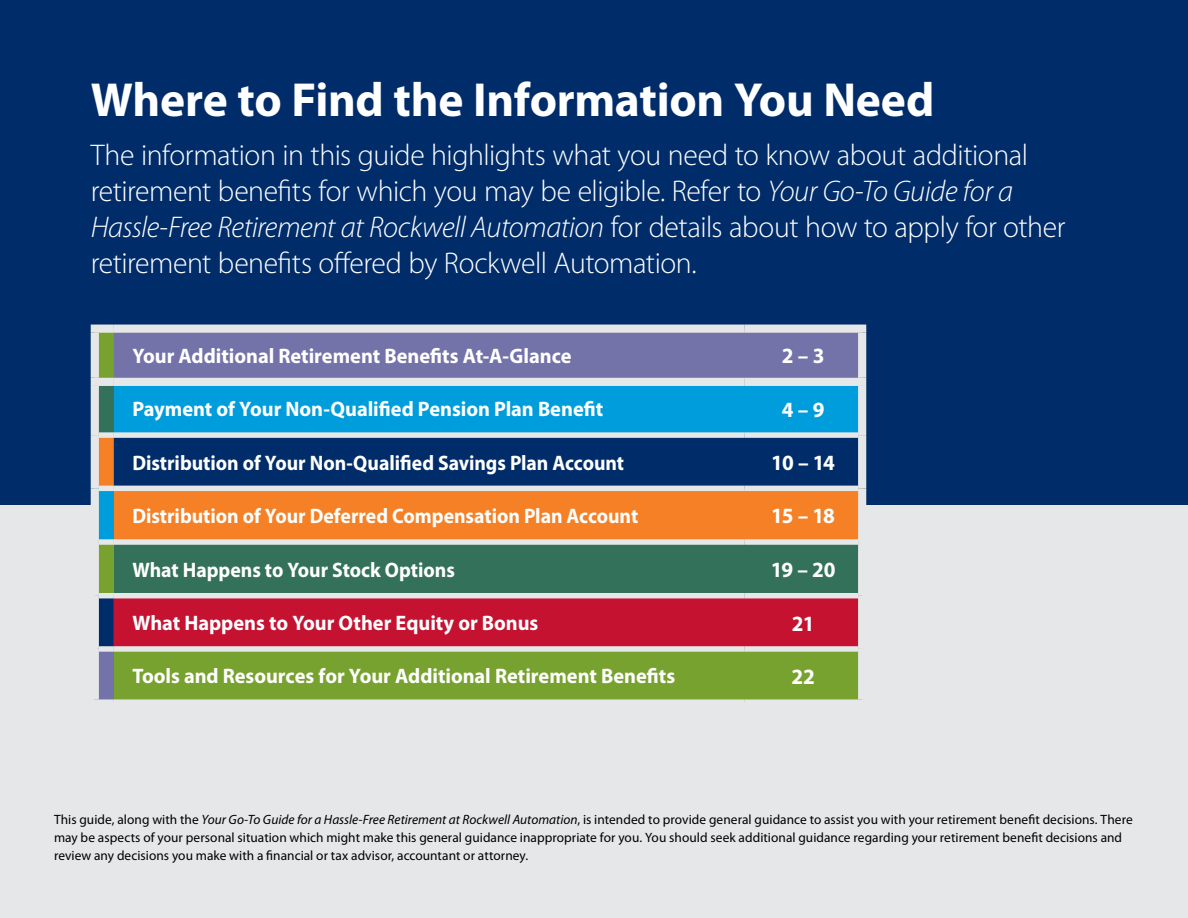
<style>
.page{position:relative;width:1188px;height:918px;background:#fff}
.page>*{position:absolute;margin:0;border:0;box-sizing:border-box;transform-origin:0 0}
.t1{font:700 48px "Myriad Pro";letter-spacing:-.005em;color:#fff}
.t2{font:300 30px/36px "Myriad Pro";letter-spacing:-.015em;color:#fff}
.t3{font:700 21.9px "Myriad Pro";letter-spacing:-.05em;color:#fff}
.t4{font:700 21px "Myriad Pro";color:#fff}
.t5{font:700 21px "Myriad Pro";color:#fff;scale:.94 1}
.t6{font:13.5px/18px "Myriad Pro";letter-spacing:.005em;color:#000}
.s1{font-style:italic}
</style>
<div class="page">
<div style="left:0;top:0;width:1188px;height:561px;background:#002d6a"></div>
<div style="left:0;top:505px;width:1188px;height:413px;background:#e6e7e8"></div>
<div style="left:95px;top:329px;width:19px;height:53px;background:#78a22f"></div>
<div style="left:95px;top:382px;width:19px;height:53px;background:#34715b"></div>
<svg style="left:114px;top:333px;width:744px;height:99px;background:#3988c2"></svg>
<svg style="left:99px;top:438px;width:759px;height:101px"></svg>
<div style="left:95px;top:488px;width:19px;height:54px;background:#009ddc"></div>
<div style="left:99px;top:545px;width:759px;height:154px;background:#78a22f"></div>
<svg style="left:114px;top:545px;width:744px;height:101px;background:#7c4246"></svg>
<div style="left:95px;top:649px;width:19px;height:53px;background:#7473a9"></div>
<div style="left:114px;top:432px;width:630px;height:6px;background:#e6e7e8"></div>
<div style="left:744px;top:432px;width:114px;height:6px;background:#e6e7e8"></div>
<div style="left:99px;top:486px;width:15px;height:5px;background:#e6e7e8"></div>
<div style="left:114px;top:486px;width:630px;height:5px;background:#e6e7e8"></div>
<div style="left:744px;top:486px;width:114px;height:5px;background:#e6e7e8"></div>
<div style="left:99px;top:539px;width:15px;height:6px;background:#e6e7e8"></div>
<div style="left:99px;top:593px;width:15px;height:5px;background:#e6e7e8"></div>
<div style="left:114px;top:593px;width:630px;height:5px;background:#e6e7e8"></div>
<div style="left:744px;top:593px;width:114px;height:5px;background:#e6e7e8"></div>
<div style="left:99px;top:646px;width:15px;height:6px;background:#e6e7e8"></div>
<div style="left:114px;top:646px;width:630px;height:6px;background:#e6e7e8"></div>
<div style="left:744px;top:646px;width:114px;height:6px;background:#e6e7e8"></div>
<div style="left:91px;top:699px;width:23px;height:6px;background:#e6e7e8"></div>
<div style="left:114px;top:325px;width:630px;height:8px;background:#e6e7e8"></div>
<div style="left:744px;top:325px;width:122px;height:8px;background:#e6e7e8"></div>
<div style="left:858px;top:333px;width:8px;height:45px;background:#e6e7e8"></div>
<div style="left:114px;top:378px;width:630px;height:8px;background:#e6e7e8"></div>
<div style="left:744px;top:378px;width:122px;height:8px;background:#e6e7e8"></div>
<div style="left:858px;top:386px;width:8px;height:49px;background:#e6e7e8"></div>
<div style="left:91px;top:435px;width:8px;height:53px;background:#e6e7e8"></div>
<div style="left:858px;top:435px;width:8px;height:53px;background:#e6e7e8"></div>
<div style="left:91px;top:488px;width:8px;height:54px;background:#e6e7e8"></div>
<div style="left:858px;top:488px;width:8px;height:54px;background:#e6e7e8"></div>
<div style="left:91px;top:649px;width:8px;height:50px;background:#e6e7e8"></div>
<div style="left:91px;top:325px;width:23px;height:8px;background:#e6e7e8"></div>
<div style="left:91px;top:333px;width:8px;height:45px;background:#e6e7e8"></div>
<div style="left:91px;top:378px;width:23px;height:8px;background:#e6e7e8"></div>
<div style="left:91px;top:386px;width:8px;height:49px;background:#e6e7e8"></div>
<div style="left:99px;top:432px;width:15px;height:6px;background:#e6e7e8"></div>
<h1 class="t1" style="left:91px;top:73px;width:845px">Where to Find the Information You Need</h1>
<p class="t2" style="left:91px;top:138px;width:976px">The information in this guide highlights what you need to know about additional retirement benefits for which you may be eligible. Refer to <span class="s1">Your Go-To Guide for a Hassle-Free Retirement at Rockwell Automation</span> for details about how to apply for other retirement benefits offered by Rockwell Automation.</p>
<h3 class="t4" style="left:132px;top:344px;width:441px">Your Additional Retirement Benefits At-A-Glance</h3>
<h3 class="t3" style="left:782px;top:344px;width:44px">2 – 3</h3>
<h3 class="t4" style="left:132px;top:398px;width:472px">Payment of Your Non-Qualified Pension Plan Benefit</h3>
<h3 class="t3" style="left:782px;top:397px;width:44px">4 – 9</h3>
<h3 class="t5" style="left:132px;top:451px;width:525px">Distribution of Your Non-Qualified Savings Plan Account</h3>
<h3 class="t3" style="left:771px;top:450px;width:65px">10 – 14</h3>
<h3 class="t5" style="left:132px;top:504px;width:540px">Distribution of Your Deferred Compensation Plan Account</h3>
<h3 class="t3" style="left:771px;top:504px;width:65px">15 – 18</h3>
<h3 class="t5" style="left:132px;top:558px;width:345px">What Happens to Your Stock Options</h3>
<h3 class="t3" style="left:771px;top:557px;width:66px">19 – 20</h3>
<h3 class="t4" style="left:132px;top:611px;width:408px">What Happens to Your Other Equity or Bonus</h3>
<h3 class="t3" style="left:792px;top:611px;width:24px">21</h3>
<h3 class="t4" style="left:132px;top:665px;width:544px">Tools and Resources for Your Additional Retirement Benefits</h3>
<h3 class="t3" style="left:792px;top:664px;width:25px">22</h3>
<p class="t6" style="left:54px;top:811px;width:1080px">This guide, along with the <span class="s1">Your Go-To Guide for a Hassle-Free Retirement at Rockwell Automation</span>, is intended to provide general guidance to assist you with your retirement benefit decisions. There may be aspects of your personal situation which might make this general guidance inappropriate for you. You should seek additional guidance regarding your retirement benefit decisions and review any decisions you make with a financial or tax advisor, accountant or attorney.</p>
</div>
